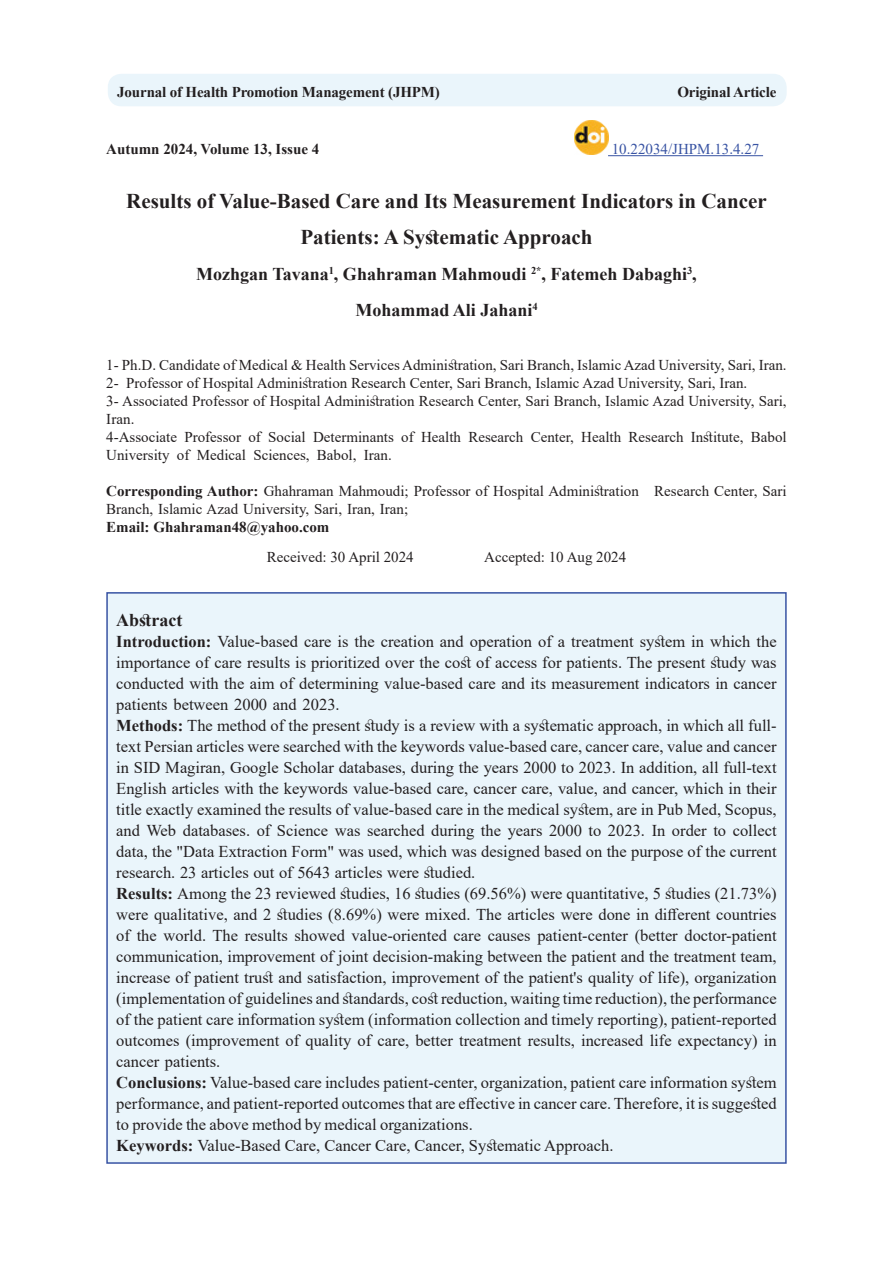
<style>
.page{position:relative;width:893px;height:1263px;background:#fff}
.page>*{position:absolute;margin:0;border:0;box-sizing:border-box;transform-origin:0 0}
.t1{font:700 21px/36px "Times New Roman";color:#231f20;text-align:center}
.t2{font:700 18px "Times New Roman";color:#231f20}
.t3{font:16.5px/21px "Times New Roman";color:#231f20;text-align:justify}
.t4{font:15px/18px "Times New Roman";color:#231f20}
.t5{font:700 15px "Times New Roman";letter-spacing:-.01em;color:#231f20}
.t6{font:15px "Times New Roman";color:#3853a3}
.t7{font:700 10.5px "Times New Roman";color:#231f20}
.s1{font-size:18px}
.s2{font-weight:700}
</style>
<div class="page">
<hr style="left:608px;top:155px;width:155px;height:1px;background:#3853a3">
<img style="left:574px;top:120px;width:34px;height:34px">
<div style="left:107px;top:593px;width:679px;height:570px;background:#eaf5fb"></div>
<div style="left:108px;top:74px;width:679px;height:32px;background:#eaf5fb;border-radius:14px"></div>
<p class="t5" style="left:117px;top:82px;width:324px">Journal of Health Promotion Management (JHPM)</p>
<p class="t5" style="left:677px;top:82px;width:100px">Original Article</p>
<p class="t6" style="left:612px;top:138px;width:149px">10.22034/JHPM.13.4.27</p>
<p class="t5" style="left:106px;top:138px;width:214px">Autumn 2024, Volume 13, Issue 4</p>
<p class="t1" style="left:126px;top:182px;width:642px">Results of Value-Based Care and Its Measurement Indicators in Cancer<br>Patients A: Systematic Approach</p>
<p class="t7" style="left:329px;top:263px;width:7px">1</p>
<p class="t7" style="left:531px;top:263px;width:16px"><span class="s1">,</span>*2</p>
<p class="t7" style="left:532px;top:299px;width:7px">4</p>
<p class="t2" style="left:196px;top:261px;width:332px">Mozhgan Tavana , Ghahraman Mahmoudi</p>
<p class="t7" style="left:687px;top:263px;width:7px">3</p>
<p class="t2" style="left:550px;top:261px;width:148px">Fatemeh Dabaghi ,</p>
<p class="t2" style="left:355px;top:297px;width:179px">Mohammad Ali Jahani</p>
<p class="t4" style="left:126px;top:356px;width:662px;text-indent:-20px">1- Ph D. . Candidate of Medical &amp; Health ServicesAdministration, Sari Branch, IslamicAzad University, Sari, Iran.<br>Professor of Hospital Administration Research Center, Sari Branch, Islamic Azad University, Sari, Iran.</p>
<p class="t4" style="left:106px;top:374px;width:14px">2-</p>
<p class="t4" style="left:106px;top:392px;width:682px">3- Associated Professor of Hospital Administration Research Center, Sari Branch, Islamic Azad University, Sari,</p>
<p class="t4" style="left:106px;top:410px;width:30px">Iran.</p>
<p class="t4" style="left:751px;top:428px;width:37px">Babol</p>
<p class="t4" style="left:106px;top:428px;width:72px">4-Associate</p>
<p class="t4" style="left:268px;top:428px;width:39px">Social</p>
<p class="t4" style="left:313px;top:428px;width:82px">Determinants</p>
<p class="t4" style="left:421px;top:428px;width:41px">Health</p>
<p class="t4" style="left:468px;top:428px;width:56px">Research</p>
<p class="t4" style="left:581px;top:428px;width:41px">Health</p>
<p class="t4" style="left:628px;top:428px;width:56px">Research</p>
<p class="t4" style="left:691px;top:428px;width:54px">Institute,</p>
<p class="t4" style="left:184px;top:428px;width:58px">Professor</p>
<p class="t4" style="left:248px;top:428px;width:14px">of</p>
<p class="t4" style="left:401px;top:428px;width:14px">of</p>
<p class="t4" style="left:531px;top:428px;width:45px">Center,</p>
<p class="t4" style="left:106px;top:446px;width:65px">University</p>
<p class="t4" style="left:197px;top:446px;width:51px">Medical</p>
<p class="t4" style="left:177px;top:446px;width:14px">of</p>
<p class="t4" style="left:253px;top:446px;width:58px">Sciences,</p>
<p class="t4" style="left:317px;top:446px;width:41px">Babol,</p>
<p class="t4" style="left:364px;top:446px;width:29px">Iran.</p>
<p class="t4" style="left:106px;top:482px;width:534px"><span class="s2">Corresponding Author:</span> Ghahraman Mahmoudi; Professor of Hospital Administration<br>Branch, Islamic Azad University, Sari, Iran, Iran;</p>
<p class="t5" style="left:106px;top:516px;width:225px">Email: Ghahraman48@yahoo.com</p>
<p class="t4" style="left:484px;top:548px;width:144px">Accepted: 10 Aug 2024</p>
<p class="t4" style="left:267px;top:548px;width:149px">Received: 30 April 2024</p>
<p class="t4" style="left:654px;top:482px;width:134px">Research Center, Sari</p>
<p class="t2" style="left:116px;top:607px;width:68px">Abstract</p>
<p class="t3" style="left:116px;top:630px;width:662px"><span class="s2">Introduction:</span> Value-based care is the creation and operation of a treatment system in which the importance of care results is prioritized over the cost of access for patients. The present study was conducted with the aim of determining value-based care and its measurement indicators in cancer patients between 2000 and 2023.</p>
<p class="t3" style="left:116px;top:735px;width:662px">text Persian articles were searched with the keywords value-based care, cancer care, value and cancer</p>
<p class="t3" style="left:116px;top:714px;width:662px"><span class="s2">Methods:</span> The method of the present study is a review with a systematic approach in, which all full-</p>
<p class="t3" style="left:116px;top:756px;width:662px;text-align:left">in SID Magiran, Google Scholar databases, during the years 2000 to 2023. In addition, all full-text English articles with the keywords value-based care, cancer care, value, and cancer, which in their title exactly examined the results of value-based care in the medical system, are in Pub Med, Scopus, and Web databases. of Science was searched during the years 2000 to 2023. In order to collect data, the "Data Extraction Form" was used, which was designed based on the purpose of the current research. 23 articles out of 5643 articles were studied.<br><span class="s2">Results:</span> Among the 23 reviewed studies, 16 studies (69.56%) were quantitative 5, studies )21.73%( were qualitative, and 2 studies (8.69%) were mixed. The articles were done in different countries of the world. The results showed value-oriented care causes patient-center (better doctor-patient communication, improvement of joint decision-making between the patient and the treatment team, increase of patient trust and satisfaction, improvement of the patient s' quality of life ,) organization (implementation of guidelines and standards, cost reduction, waiting time reduction ,) the performance of the patient care information system (information collection and timely reporting ,) patient-reported outcomes (improvement of quality of care, better treatment results, increased life expectancy) in cancer patients.<br><span class="s2">Conclusions:</span> Value-based care includes patient-center, organization, patient care information system performance, and patient-reported outcomes that are effective in cancer care. Therefore isit, suggested to provide the above method by medical organizations.<br><span class="s2">Keywords:</span> Value-Based Care, Cancer Care, Cancer, Systematic Approach.</p>
</div>
